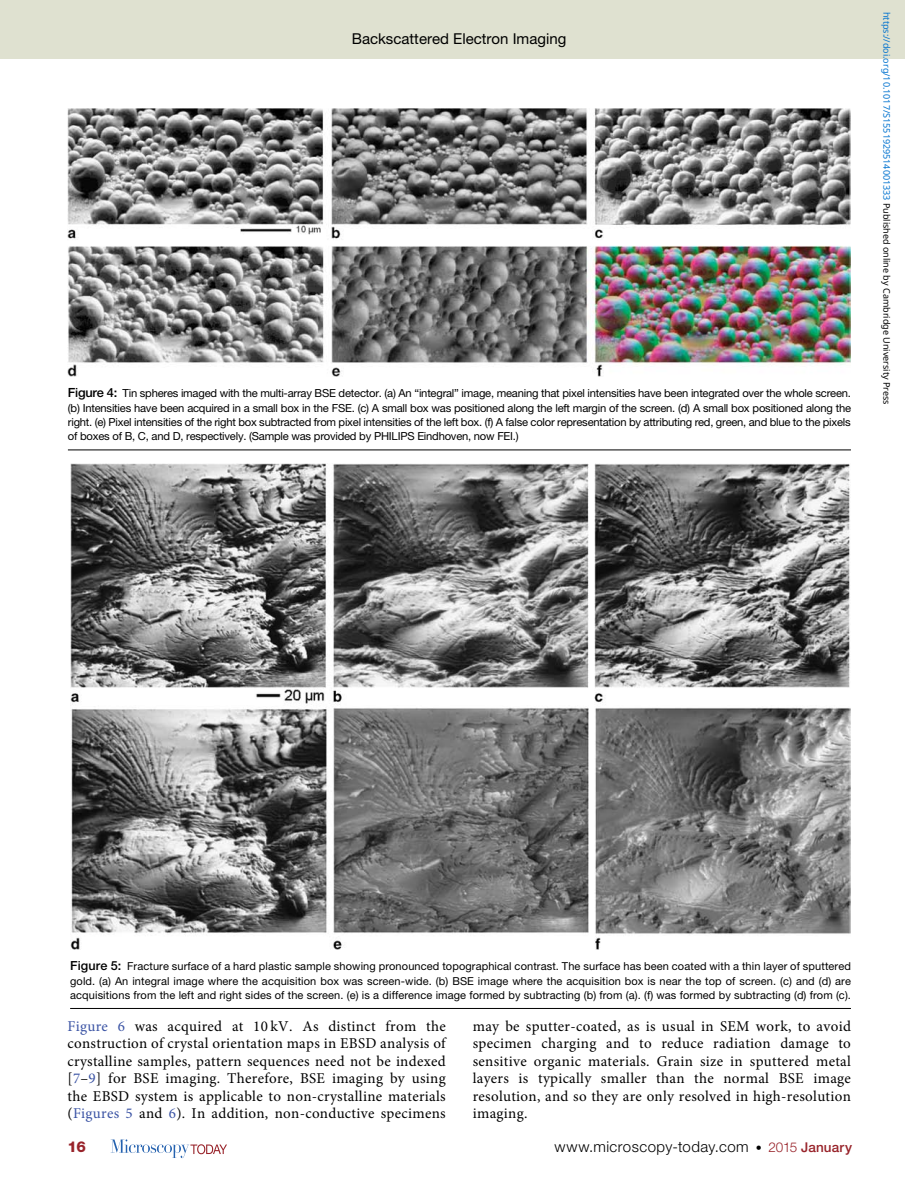
<style>
.page{position:relative;width:905px;height:1188px;background:#fff}
.page>*{position:absolute;margin:0;border:0;box-sizing:border-box;transform-origin:0 0}
.t1{font:15px/17.5px "Minion Pro";letter-spacing:.02em;color:#000;text-align:justify}
.t2{font:300 15px "Helvetica Neue LT Std";letter-spacing:.03em;color:#000}
.t3{font:15px "Helvetica Neue LT Std";color:#000}
.t4{font:800 15px "Helvetica Neue LT Std";color:#98232a}
.t5{font:11.1px/14.2px "Helvetica Neue LT Std";letter-spacing:-.02em;color:#000;text-align:justify}
.t6{font:10.95px/14.1px "Helvetica Neue LT Std";letter-spacing:.01em;color:#000;text-align:justify}
.t7{font:9px "Noto Sans";color:#0172cf}
.s1{font-weight:500;font-size:12.6px}
.s2{color:#000}
.s3{color:#3a53a4}
.s4{font-size:12px}
.s5{font-size:13.5px;color:#98232a}
.s6{font-weight:500;font-size:13.5px;color:#98232a}
</style>
<div class="page">
<div style="left:0;top:0;width:904px;height:58px;background:#dfe1d0"></div>
<svg style="left:111px;top:1139px;width:116px;height:19px"></svg>
<img style="left:70px;top:464px;width:781px;height:485px">
<hr style="left:70px;top:1008px;width:780px;height:1px;background:#000">
<img style="left:68px;top:108px;width:782px;height:268px">
<hr style="left:68px;top:450px;width:783px;height:1px;background:#000">
<p class="t3" style="left:352px;top:30px;width:216px">Backscattered Electron Imaging</p>
<p class="t5" style="left:68px;top:386px;width:784px"><span class="s1">Figure 4:</span> Tin spheres imaged with the multi-array BSE detector. (a) An “integral” image, meaning that pixel intensities have been integrated over the whole screen. (b) Intensities have been acquired in a small box in the FSE. (c) A small box was positioned along the left margin of the screen. (d) A small box positioned along the right. (e) Pixel intensities of the right box subtracted from pixel intensities of the left box. (f) A false color representation by attributing red, green, and blue to the pixels of boxes of B, C, and D, respectively. (Sample was provided by PHILIPS Eindhoven, now FEI.)</p>
<p class="t7" style="left:893px;top:12px;width:394px;rotate:90deg">https://doi.org/10.1017/S1551929514001333 <span class="s2">Published online by Cambridge University Press</span></p>
<p class="t6" style="left:70px;top:959px;width:782px"><span class="s1">Figure 5:</span> Fracture surface of a hard plastic sample showing pronounced topographical contrast. The surface has been coated with a thin layer of sputtered gold. (a) An integral image where the acquisition box was screen-wide. (b) BSE image where the acquisition box is near the top of screen. (c) and (d) are acquisitions from the left and right sides of the screen. (e) is a difference image formed by subtracting (b) from (a). (f) was formed by subtracting (d) from (c).</p>
<p class="t1" style="left:68px;top:1017px;width:380px"><span class="s3">Figure 6</span> was acquired at 10 kV. As distinct from the construction of crystal orientation maps in EBSD analysis of crystalline samples, pattern sequences need not be indexed [<span class="s3">7</span>–<span class="s3">9</span>] for BSE imaging. Therefore, BSE imaging by using the EBSD system is applicable to non-crystalline materials (<span class="s3">Figures 5</span> and <span class="s3">6</span>). In addition, non-conductive specimens</p>
<p class="t1" style="left:472px;top:1017px;width:380px">may be sputter-coated, as is usual in SEM work, to avoid specimen charging and to reduce radiation damage to sensitive organic materials. Grain size in sputtered metal layers is typically smaller than the normal BSE image resolution, and so they are only resolved in high-resolution imaging.</p>
<p class="t4" style="left:68px;top:1138px;width:20px">16</p>
<p class="t2" style="left:554px;top:1137px;width:299px">www.microscopy-today.com <span class="s4">•</span> <span class="s5">2015</span> <span class="s6">January</span></p>
</div>
